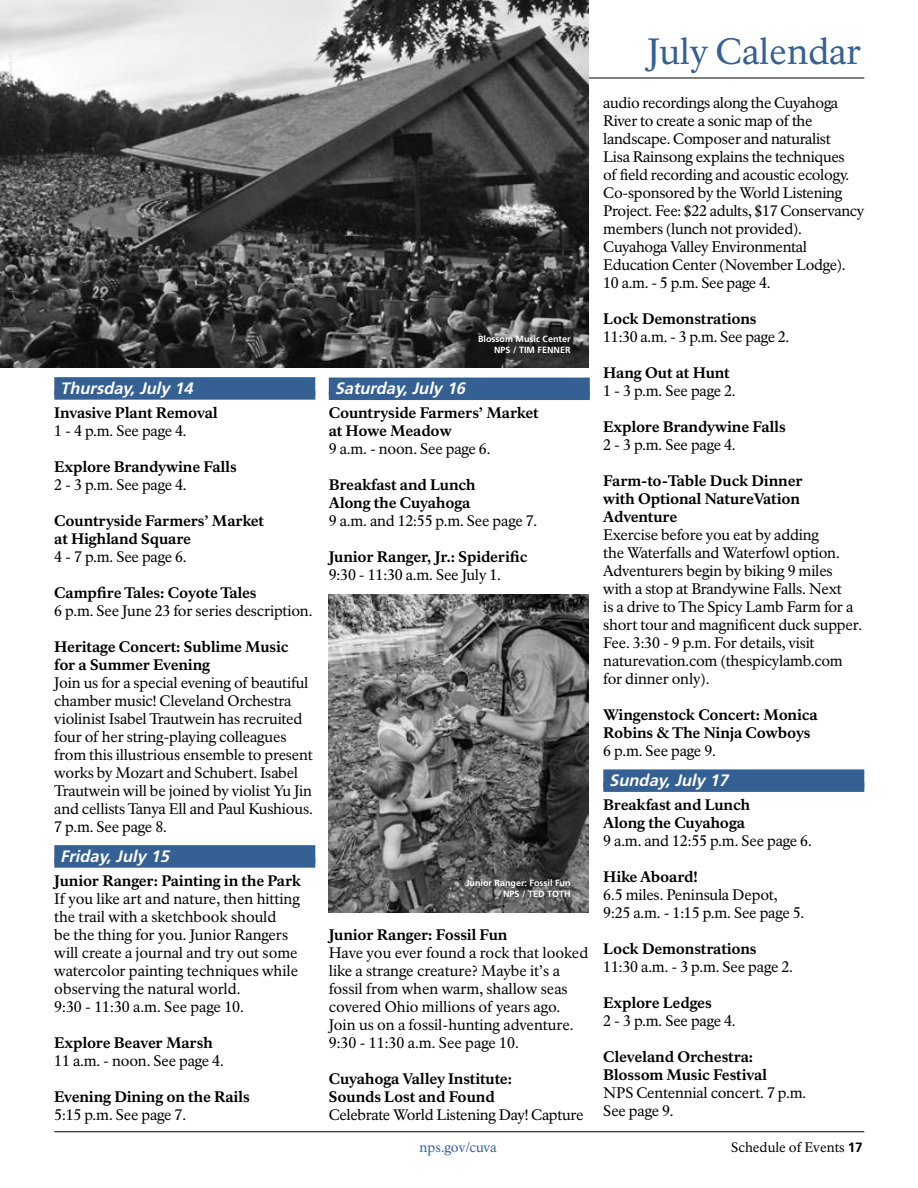
<style>
.page{position:relative;width:918px;height:1188px;background:#fff}
.page>*{position:absolute;margin:0;border:0;box-sizing:border-box;transform-origin:0 0}
.t1{font:36px "NPS Rawlinson OT";letter-spacing:-.005em;color:#346094}
.t2{font:italic 700 16.5px "Frutiger LT Std";color:#fff}
.t3{font:15px/18px "NPS Rawlinson OT";letter-spacing:-.015em;color:#000}
.t4{font:800 15px/18px "NPS Rawlinson OT";letter-spacing:-.01em;color:#000}
.t5{font:13.5px "NPS Rawlinson OT";color:#000}
.t6{font:13.5px "NPS Rawlinson OT";letter-spacing:-.01em;color:#346094}
.t7{font:700 9px/10.8px "Frutiger LT Std";color:#fff;text-align:right}
.s1{font-family:"Frutiger LT Std";font-weight:700}
</style>
<div class="page">
<hr style="left:54px;top:1131px;width:810px;height:1px;background:#000">
<hr style="left:54px;top:78px;width:810px;height:1px;background:#000">
<div style="left:54px;top:377px;width:261px;height:18px;background:#346094"></div>
<div style="left:54px;top:391px;width:261px;height:9px;background:#346094"></div>
<div style="left:54px;top:845px;width:261px;height:18px;background:#346094"></div>
<div style="left:54px;top:859px;width:261px;height:9px;background:#346094"></div>
<div style="left:329px;top:378px;width:261px;height:18px;background:#346094"></div>
<div style="left:329px;top:391px;width:261px;height:9px;background:#346094"></div>
<div style="left:603px;top:769px;width:261px;height:18px;background:#346094"></div>
<div style="left:603px;top:783px;width:261px;height:9px;background:#346094"></div>
<img style="left:0;top:0;width:588px;height:368px">
<img style="left:329px;top:594px;width:259px;height:319px">
<p class="t2" style="left:60px;top:378px;width:138px">Thursday,July 14</p>
<p class="t4" style="left:54px;top:404px;width:165px">Invasive Plant Removal</p>
<p class="t3" style="left:54px;top:422px;width:134px">1 - 4 p.m. See page 4.</p>
<p class="t4" style="left:54px;top:458px;width:184px">Explore Brandywine Falls</p>
<p class="t3" style="left:54px;top:476px;width:134px">2 - 3 p.m. See page 4.</p>
<p class="t4" style="left:54px;top:512px;width:211px">Countryside Farmers’ Market at Highland Square</p>
<p class="t3" style="left:54px;top:548px;width:134px">4 - 7 p.m. See page 6.</p>
<p class="t4" style="left:54px;top:584px;width:204px">Campfire Tales: Coyote Tales</p>
<p class="t3" style="left:54px;top:602px;width:260px">6 p.m. See June 23 for series description.</p>
<p class="t4" style="left:54px;top:638px;width:236px">Heritage Concert: Sublime Music for a Summer Evening</p>
<p class="t3" style="left:54px;top:674px;width:260px">Join us for a special evening of beautiful chamber music! Cleveland Orchestra violinist Isabel Trautwein has recruited four of her string-playing colleagues from this illustrious ensemble to present works by Mozart and Schubert. Isabel Trautwein will be joined by violist Yu Jin and cellists Tanya Ell and Paul Kushious.<br>7 p.m. See page 8.</p>
<p class="t2" style="left:60px;top:846px;width:114px">Friday,July 15</p>
<p class="t4" style="left:54px;top:872px;width:248px">Junior Ranger: Painting in the Park</p>
<p class="t3" style="left:54px;top:890px;width:247px">If you like art and nature, then hitting the trail with a sketchbook should<br>be the thing for you. Junior Rangers will create a journal and try out some watercolor painting techniques while observing the natural world.<br>9:30 - 11:30 a.m. See page 10.</p>
<p class="t4" style="left:54px;top:1034px;width:160px">Explore Beaver Marsh</p>
<p class="t3" style="left:54px;top:1052px;width:171px">11 a.m. - noon. See page 4.</p>
<p class="t4" style="left:54px;top:1088px;width:197px">Evening Dining on the Rails</p>
<p class="t3" style="left:54px;top:1106px;width:133px">5:15 p.m. See page 7.</p>
<p class="t7" style="left:478px;top:334px;width:94px">Blossom Music Center<br>NPS / TIM FENNER</p>
<p class="t2" style="left:335px;top:379px;width:136px">Saturday,July 16</p>
<p class="t4" style="left:329px;top:404px;width:211px">Countryside Farmers’ Market at Howe Meadow</p>
<p class="t3" style="left:329px;top:440px;width:163px">9 a.m. - noon. See page 6.</p>
<p class="t4" style="left:329px;top:476px;width:148px">Breakfast and Lunch<br>Along the Cuyahoga</p>
<p class="t3" style="left:329px;top:512px;width:210px">9 a.m. and 12:55 p.m. See page 7.</p>
<p class="t4" style="left:329px;top:548px;width:200px">Junior Ranger, Jr.: Spiderific</p>
<p class="t3" style="left:329px;top:566px;width:174px">9:30 - 11:30 a.m. See July 1.</p>
<p class="t7" style="left:466px;top:878px;width:106px">Junior Ranger: Fossil Fun<br>NPS / TED TOTH</p>
<p class="t4" style="left:329px;top:926px;width:180px">Junior Ranger: Fossil Fun</p>
<p class="t3" style="left:329px;top:944px;width:261px">Have you ever found a rock that looked like a strange creature? Maybe it’s a fossil from when warm, shallow seas covered Ohio millions of years ago.<br>Join us on a fossil-hunting adventure.<br>9:30 - 11:30 a.m. See page 10.</p>
<p class="t4" style="left:329px;top:1070px;width:185px">Cuyahoga Valley Institute:<br>Sounds Lost and Found</p>
<p class="t3" style="left:329px;top:1106px;width:256px">Celebrate World Listening Day! Capture</p>
<h1 class="t1" style="left:647px;top:30px;width:216px">July Calendar</h1>
<p class="t3" style="left:603px;top:94px;width:263px">audio recordings along the Cuyahoga River to create a sonic map of the landscape. Composer and naturalist<br>Lisa Rainsong explains the techniques<br>of field recording and acoustic ecology.<br>Co-sponsored by the World Listening Project. Fee: $22 adults, $17 Conservancy members (lunch not provided).<br>Cuyahoga Valley Environmental Education Center (November Lodge).<br>10 a.m. - 5 p.m. See page 4.</p>
<p class="t4" style="left:603px;top:310px;width:155px">Lock Demonstrations</p>
<p class="t3" style="left:603px;top:328px;width:188px">11:30 a.m. - 3 p.m. See page 2.</p>
<p class="t4" style="left:603px;top:364px;width:128px">Hang Out at Hunt</p>
<p class="t3" style="left:603px;top:382px;width:134px">1 - 3 p.m. See page 2.</p>
<p class="t4" style="left:603px;top:418px;width:184px">Explore Brandywine Falls</p>
<p class="t3" style="left:603px;top:436px;width:134px">2 - 3 p.m. See page 4.</p>
<p class="t4" style="left:603px;top:472px;width:201px">Farm-to-Table Duck Dinner with Optional NatureVation<br>Adventure</p>
<p class="t3" style="left:603px;top:526px;width:260px">Exercise before you eat by adding<br>the Waterfalls and Waterfowl option.<br>Adventurers begin by biking 9 miles with a stop at Brandywine Falls. Next<br>is a drive to The Spicy Lamb Farm for a short tour and magnificent duck supper.<br>Fee. 3:30 - 9 p.m. For details, visit naturevation.com (thespicylamb.com for dinner only).</p>
<p class="t4" style="left:603px;top:706px;width:216px">Wingenstock Concert: Monica<br>Robins &amp; The Ninja Cowboys</p>
<p class="t3" style="left:603px;top:742px;width:114px">6 p.m. See page 9.</p>
<p class="t2" style="left:609px;top:770px;width:124px">Sunday,July 17</p>
<p class="t4" style="left:603px;top:796px;width:148px">Breakfast and Lunch<br>Along the Cuyahoga</p>
<p class="t3" style="left:603px;top:832px;width:210px">9 a.m. and 12:55 p.m. See page 6.</p>
<p class="t4" style="left:603px;top:868px;width:96px">Hike Aboard!</p>
<p class="t3" style="left:603px;top:886px;width:203px">6.5 miles. Peninsula Depot,<br>9:25 a.m. - 1:15 p.m. See page 5.</p>
<p class="t4" style="left:603px;top:940px;width:155px">Lock Demonstrations</p>
<p class="t3" style="left:603px;top:958px;width:191px">11:30 a.m. - 3 p.m. See page 2.</p>
<p class="t4" style="left:603px;top:994px;width:110px">Explore Ledges</p>
<p class="t3" style="left:603px;top:1012px;width:134px">2 - 3 p.m. See page 4.</p>
<p class="t4" style="left:603px;top:1048px;width:165px">Cleveland Orchestra:<br>Blossom Music Festival</p>
<p class="t3" style="left:603px;top:1084px;width:204px">NPS Centennial concert. 7 p.m.<br>See page 9.</p>
<p class="t6" style="left:420px;top:1139px;width:79px">nps.gov/cuva</p>
<p class="t5" style="left:731px;top:1139px;width:133px">Schedule of Events <span class="s1">17</span></p>
</div>
